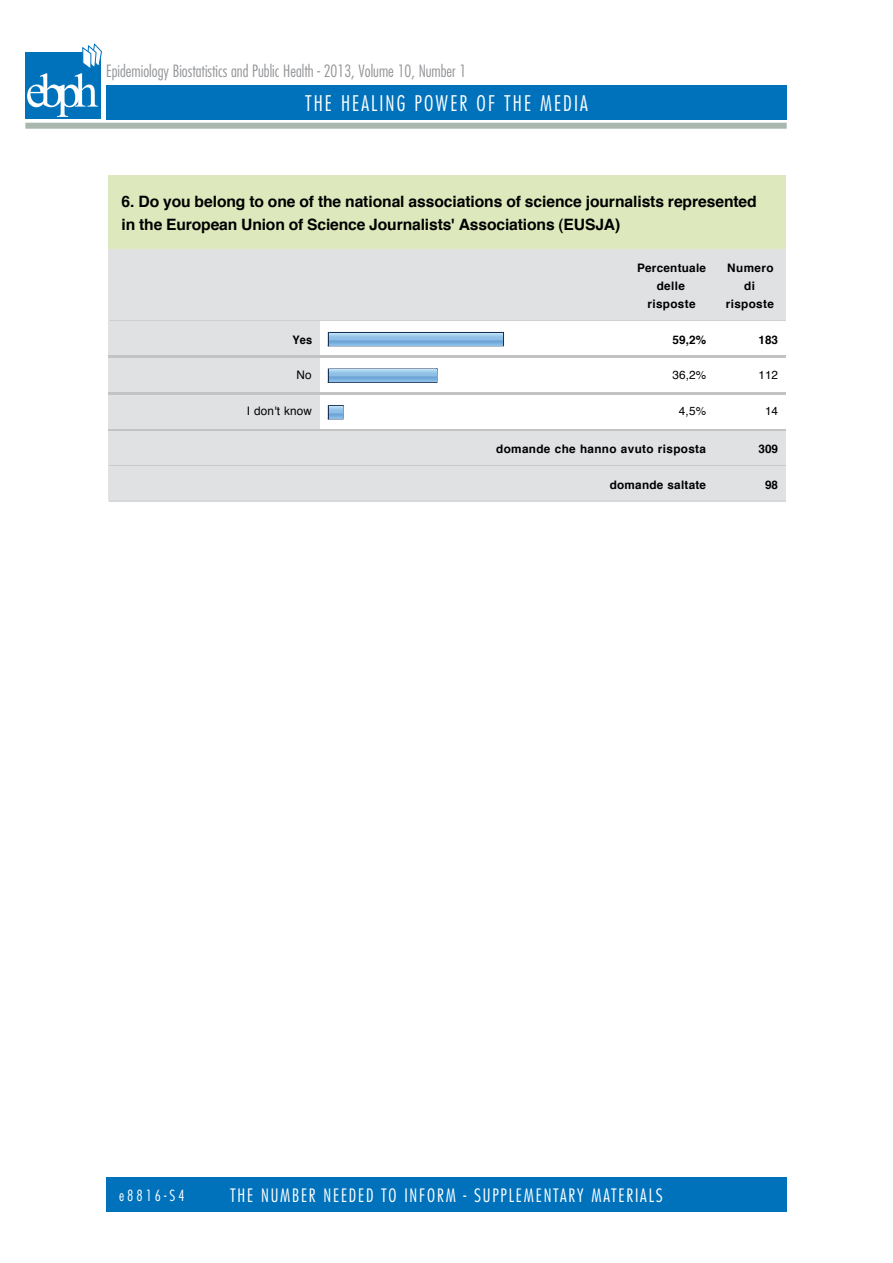
<style>
.page{position:relative;width:893px;height:1263px;background:#fff}
.page>*{position:absolute;margin:0;border:0;box-sizing:border-box;transform-origin:0 0}
.t1{font:300 condensed 21px "Futura Std";letter-spacing:.1em;color:#fff}
.t2{font:300 condensed 18px "Futura Std";letter-spacing:.1em;color:#fff}
.t3{font:300 condensed 16.5px "Futura Std";color:#939598}
.t4{font:700 15.6px/23.5px "Helvetica";letter-spacing:-.005em;color:#000}
.t5{font:300 condensed 15px "Futura Std";letter-spacing:.2em;color:#fff}
.t6{font:700 11.7px/18.3px "Helvetica";letter-spacing:.03em;color:#000;text-align:center}
.t7{font:11.7px "Helvetica";letter-spacing:.015em;color:#000}
.t8{font:700 11.7px "Helvetica";letter-spacing:.03em;color:#000;scale:.94 1}
</style>
<div class="page">
<div style="left:106px;top:85px;width:681px;height:34px;background:#0072bc"></div>
<div style="left:106px;top:1178px;width:681px;height:34px;background:#0072bc"></div>
<div style="left:25px;top:123px;width:762px;height:6px;background:#a9b7ae"></div>
<div style="left:25px;top:52px;width:76px;height:67px;background:#0072bc"></div>
<svg style="left:27px;top:43px;width:75px;height:74px"></svg>
<hr style="left:109px;top:248px;width:676px;height:2px;background:#c1c3c5">
<div style="left:109px;top:175px;width:677px;height:73px;background:#dde9bc"></div>
<hr style="left:109px;top:320px;width:520px;height:1px;background:#c1c3c5">
<div style="left:109px;top:250px;width:520px;height:70px;background:#e0e1e3"></div>
<hr style="left:630px;top:320px;width:83px;height:1px;background:#c1c3c5">
<div style="left:629px;top:250px;width:85px;height:70px;background:#e0e1e3"></div>
<hr style="left:715px;top:320px;width:70px;height:1px;background:#c1c3c5">
<div style="left:714px;top:250px;width:72px;height:70px;background:#e0e1e3"></div>
<hr style="left:109px;top:355px;width:211px;height:3px;background:#c1c3c5">
<div style="left:109px;top:321px;width:211px;height:34px;background:#e0e1e3"></div>
<hr style="left:320px;top:355px;width:309px;height:3px;background:#c1c3c5">
<hr style="left:330px;top:332px;width:173px;height:1px;background:#193158">
<svg style="left:328px;top:333px;width:1px;height:12px"></svg>
<hr style="left:328px;top:345px;width:175px;height:1px;background:#193158">
<hr style="left:629px;top:355px;width:85px;height:3px;background:#c1c3c5">
<hr style="left:714px;top:355px;width:72px;height:3px;background:#c1c3c5">
<hr style="left:109px;top:392px;width:211px;height:3px;background:#c1c3c5">
<div style="left:109px;top:358px;width:211px;height:34px;background:#e0e1e3"></div>
<hr style="left:320px;top:392px;width:309px;height:3px;background:#c1c3c5">
<hr style="left:330px;top:368px;width:107px;height:2px;background:#193158">
<svg style="left:328px;top:369px;width:1px;height:13px"></svg>
<svg style="left:436px;top:369px;width:1px;height:12px"></svg>
<hr style="left:328px;top:382px;width:109px;height:1px;background:#193158">
<hr style="left:629px;top:392px;width:85px;height:3px;background:#c1c3c5">
<hr style="left:714px;top:392px;width:72px;height:3px;background:#c1c3c5">
<hr style="left:109px;top:428px;width:211px;height:3px;background:#c1c3c5">
<div style="left:109px;top:395px;width:211px;height:33px;background:#e0e1e3"></div>
<hr style="left:320px;top:428px;width:309px;height:3px;background:#c1c3c5">
<svg style="left:328px;top:405px;width:15px;height:14px"></svg>
<hr style="left:629px;top:428px;width:85px;height:3px;background:#c1c3c5">
<hr style="left:714px;top:428px;width:72px;height:3px;background:#c1c3c5">
<hr style="left:109px;top:465px;width:210px;height:1px;background:#c1c3c5">
<div style="left:109px;top:431px;width:211px;height:34px;background:#e0e1e3"></div>
<hr style="left:321px;top:465px;width:392px;height:1px;background:#c1c3c5">
<div style="left:320px;top:431px;width:394px;height:34px;background:#e0e1e3"></div>
<hr style="left:715px;top:465px;width:70px;height:1px;background:#c1c3c5">
<div style="left:714px;top:431px;width:72px;height:34px;background:#e0e1e3"></div>
<hr style="left:109px;top:500px;width:210px;height:2px;background:#c1c3c5">
<div style="left:109px;top:466px;width:211px;height:34px;background:#e0e1e3"></div>
<hr style="left:321px;top:500px;width:392px;height:2px;background:#c1c3c5">
<div style="left:320px;top:466px;width:394px;height:34px;background:#e0e1e3"></div>
<hr style="left:715px;top:500px;width:70px;height:2px;background:#c1c3c5">
<div style="left:714px;top:466px;width:72px;height:34px;background:#e0e1e3"></div>
<p class="t3" style="left:106px;top:62px;width:361px">Epidemiology Biostatistics and Public Health - 2013, Volume 10, Number 1</p>
<h1 class="t1" style="left:305px;top:91px;width:284px">The healing power of the media</h1>
<p class="t4" style="left:122px;top:190px;width:637px">6. Do you belong to one of the national associations of science journalists represented in the European Union of Science Journalists' Associations (EUSJA)</p>
<p class="t6" style="left:637px;top:259px;width:70px">Percentuale delle risposte</p>
<p class="t6" style="left:726px;top:259px;width:49px">Numero di risposte</p>
<p class="t8" style="left:293px;top:330px;width:22px">Yes</p>
<p class="t6" style="left:672px;top:331px;width:35px">59,2%</p>
<p class="t6" style="left:758px;top:331px;width:21px">183</p>
<p class="t7" style="left:296px;top:366px;width:17px">No</p>
<p class="t7" style="left:672px;top:366px;width:35px">36,2%</p>
<p class="t7" style="left:758px;top:366px;width:21px">112</p>
<p class="t7" style="left:247px;top:402px;width:67px">I don't know</p>
<p class="t7" style="left:679px;top:402px;width:29px">4,5%</p>
<p class="t7" style="left:765px;top:402px;width:15px">14</p>
<p class="t6" style="left:496px;top:440px;width:211px">domande che hanno avuto risposta</p>
<p class="t6" style="left:758px;top:440px;width:21px">309</p>
<p class="t6" style="left:610px;top:475px;width:98px">domande saltate</p>
<p class="t6" style="left:765px;top:475px;width:15px">98</p>
<p class="t5" style="left:119px;top:1187px;width:67px">e8816-S4</p>
<p class="t2" style="left:230px;top:1185px;width:103px">THE NUMBER NEEDED</p>
<p class="t2" style="left:381px;top:1185px;width:33px">TO INFORM</p>
<p class="t2" style="left:463px;top:1185px;width:39px">- SUPPLEMEN</p>
<p class="t2" style="left:553px;top:1185px;width:74px">TARY MATERIAL</p>
<p class="t2" style="left:656px;top:1185px;width:9px">S</p>
</div>
